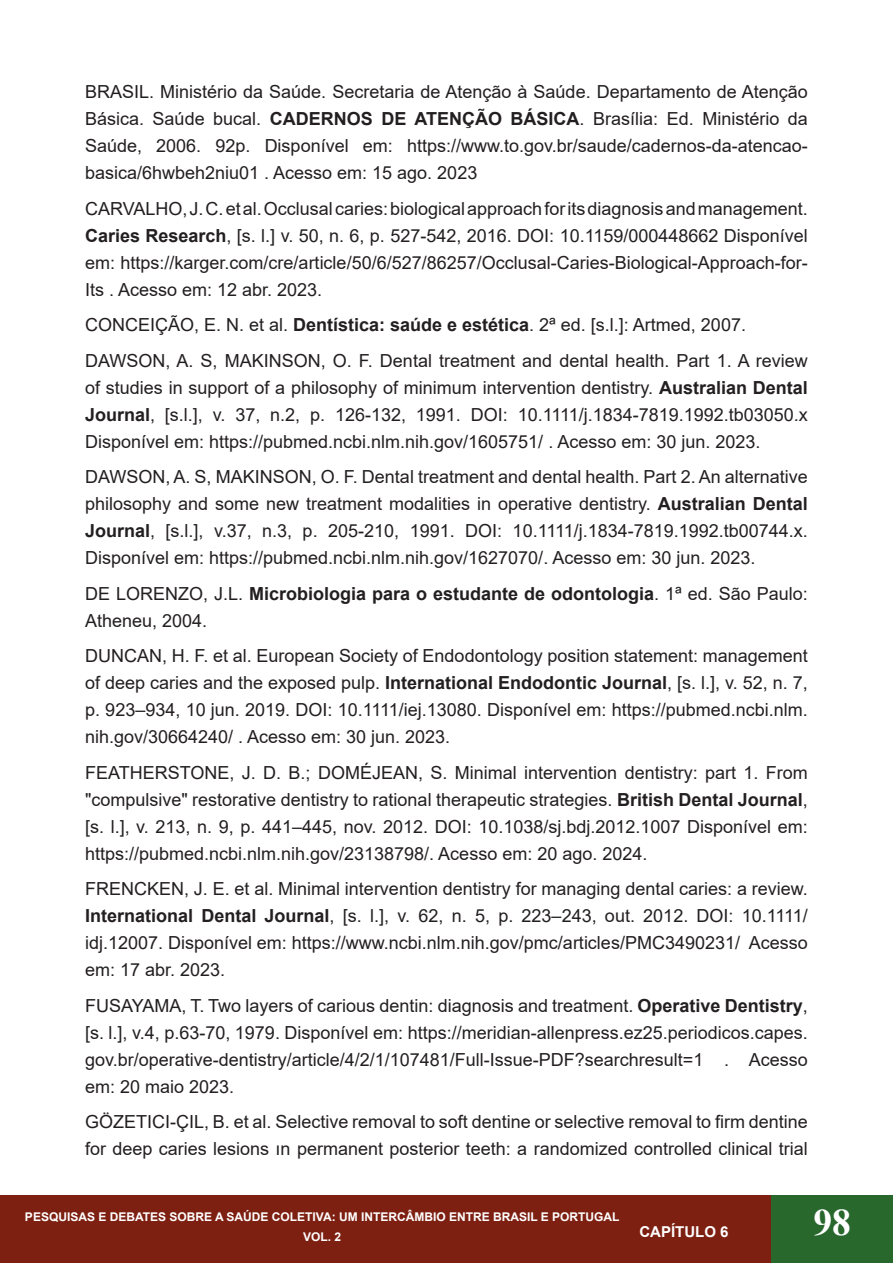
<style>
.page{position:relative;width:893px;height:1263px;background:#fff}
.page>*{position:absolute;margin:0;border:0;box-sizing:border-box;transform-origin:0 0}
.t1{font:700 37.5px "Times New Roman";color:#fff}
.t2{font:18px/27px "Arial";color:#231f20;text-align:justify}
.t3{font:700 15px "Arial";color:#fff}
.t4{font:700 12px/20.2px "Arial";color:#fff;text-align:center}
.s1{font-weight:700}
</style>
<div class="page">
<div style="left:0;top:1196px;width:893px;height:67px;background:#7d2011"></div>
<div style="left:771px;top:1196px;width:122px;height:67px;background:#28682d"></div>
<p class="t2" style="left:85px;top:78px;width:724px">BRASIL. Ministério da Saúde. Secretaria de Atenção à Saúde. Departamento de Atenção Básica. Saúde bucal. <span class="s1">CADERNOS DE ATENÇÃO BÁSICA</span>. Brasília: Ed. Ministério da Saúde, 2006. 92p. Disponível em: https://www.to.gov.br/saude/cadernos-da-atencao&shy;basica/6hwbeh2niu01 . Acesso em: 15 ago. 2023</p>
<p class="t2" style="left:85px;top:195px;width:724px">CARVALHO, J. C. et al. Occlusal caries: biological approach for its diagnosis and management.<br><span class="s1">Caries Research</span>, [s. l.] v. 50, n. 6, p. 527-542, 2016. DOI: 10.1159/000448662 Disponível em: https://karger.com/cre/article/50/6/527/86257/Occlusal-Caries-Biological-Approach-for-Its . Acesso em: 12 abr. 2023.</p>
<p class="t2" style="left:85px;top:311px;width:662px">CONCEIÇÃO, E. N. et al. <span class="s1">Dentística: saúde e estética</span>. 2ª ed. [s.l.]: Artmed, 2007.</p>
<p class="t2" style="left:85px;top:347px;width:724px">DAWSON, A. S, MAKINSON, O. F. Dental treatment and dental health. Part 1. A review of studies in support of a philosophy of minimum intervention dentistry. <span class="s1">Australian Dental Journal</span>, [s.l.], v. 37, n.2, p. 126-132, 1991. DOI: 10.1111/j.1834-7819.1992.tb03050.x Disponível em: https://pubmed.ncbi.nlm.nih.gov/1605751/ . Acesso em: 30 jun. 2023.</p>
<p class="t2" style="left:85px;top:463px;width:724px">DAWSON, A. S, MAKINSON, O. F. Dental treatment and dental health. Part 2. An alternative philosophy and some new treatment modalities in operative dentistry. <span class="s1">Australian Dental Journal</span>, [s.l.], v.37, n.3, p. 205-210, 1991. DOI: 10.1111/j.1834-7819.1992.tb00744.x.<br>Disponível em: https://pubmed.ncbi.nlm.nih.gov/1627070/. Acesso em: 30 jun. 2023.</p>
<p class="t2" style="left:85px;top:580px;width:724px">DE LORENZO, J.L. <span class="s1">Microbiologia para o estudante de odontologia</span>. 1ª ed. São Paulo:<br>Atheneu, 2004.</p>
<p class="t2" style="left:85px;top:642px;width:724px">DUNCAN, H. F. et al. European Society of Endodontology position statement: management of deep caries and the exposed pulp. <span class="s1">International Endodontic Journal</span>, [s. l.], v. 52, n. 7, p. 923–934, 10 jun. 2019. DOI: 10.1111/iej.13080. Disponível em: https://pubmed.ncbi.nlm. nih.gov/30664240/ . Acesso em: 30 jun. 2023.</p>
<p class="t2" style="left:85px;top:759px;width:724px">FEATHERSTONE, J. D. B.; DOMÉJEAN, S. Minimal intervention dentistry: part 1. From "compulsive" restorative dentistry to rational therapeutic strategies. <span class="s1">British Dental Journal</span>, [s. l.], v. 213, n. 9, p. 441–445, nov. 2012. DOI: 10.1038/sj.bdj.2012.1007 Disponível em: https://pubmed.ncbi.nlm.nih.gov/23138798/. Acesso em: 20 ago. 2024.</p>
<p class="t2" style="left:85px;top:875px;width:724px">FRENCKEN, J. E. et al. Minimal intervention dentistry for managing dental caries: a review.<br><span class="s1">International Dental Journal</span>, [s. l.], v. 62, n. 5, p. 223–243, out. 2012. DOI: 10.1111/ idj.12007. Disponível em: https://www.ncbi.nlm.nih.gov/pmc/articles/PMC3490231/ Acesso em: 17 abr. 2023.</p>
<p class="t2" style="left:85px;top:992px;width:724px">FUSAYAMA, T. Two layers of carious dentin: diagnosis and treatment. <span class="s1">Operative Dentistry</span>, [s. l.], v.4, p.63-70, 1979. Disponível em: https://meridian-allenpress.ez25.periodicos.capes. gov.br/operative-dentistry/article/4/2/1/107481/Full-Issue-PDF?searchresult=1 . Acesso em: 20 maio 2023.</p>
<p class="t2" style="left:85px;top:1108px;width:724px">GÖZETICI-ÇIL, B. et al. Selective removal to soft dentine or selective removal to firm dentine for deep caries lesions ın permanent posterior teeth: a randomized controlled clinical trial</p>
<p class="t4" style="left:25px;top:1207px;width:596px">PESQUISAS E DEBATES SOBRE A SAÚDE COLETIVA: UM INTERCÂMBIO ENTRE BRASIL E PORTUGAL<br>VOL. 2</p>
<p class="t3" style="left:639px;top:1221px;width:91px">CAPÍTULO 6</p>
<h1 class="t1" style="left:813px;top:1195px;width:39px">98</h1>
</div>
